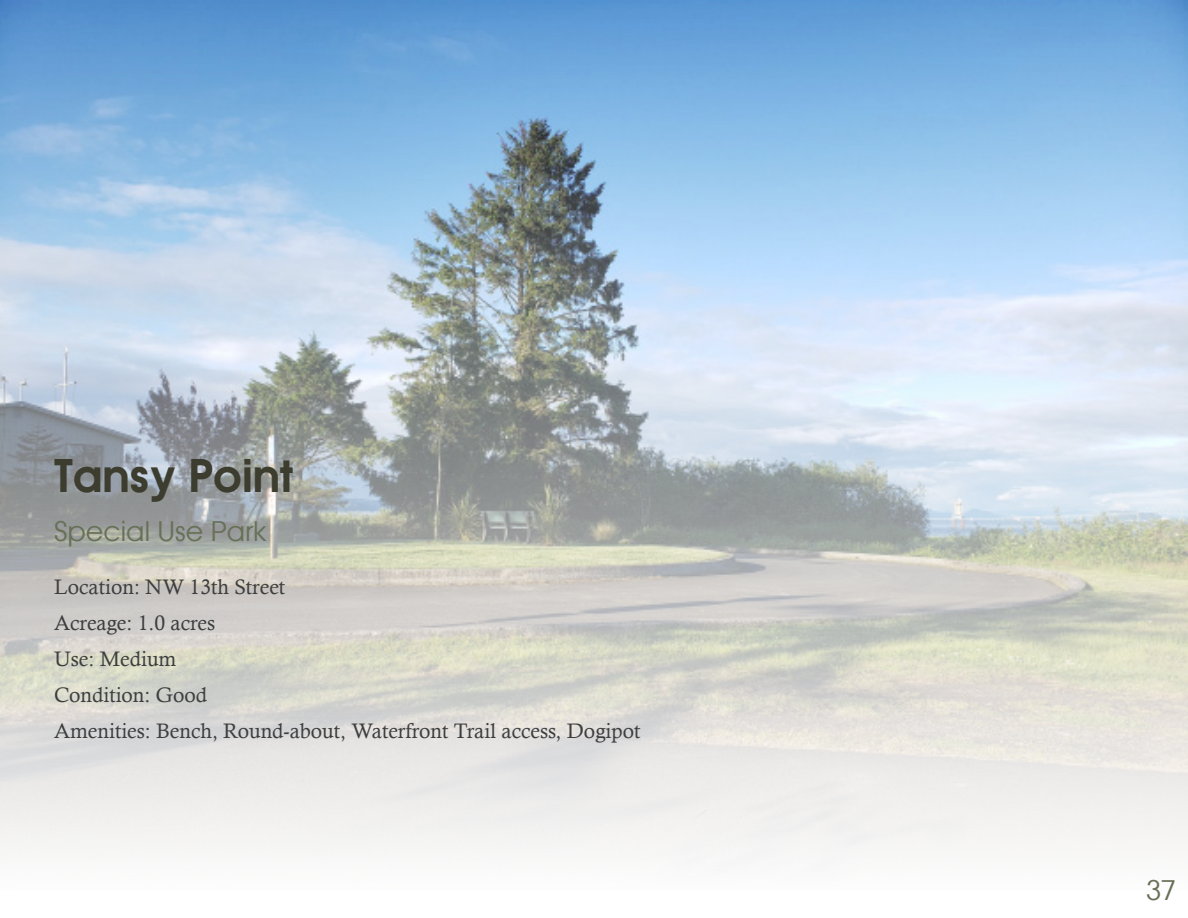
<style>
.page{position:relative;width:1188px;height:918px;background:#fff}
.page>*{position:absolute;margin:0;border:0;box-sizing:border-box;transform-origin:0 0}
.t1{font:600 45px "Atlanta";color:#3d3d2f}
.t2{font:27px "Atlanta";color:#677157}
.t3{font:21px "Calisto";color:#3e3e3f}
</style>
<div class="page">
<img style="left:0;top:0;width:1188px;height:857px">
<p class="t1" style="left:54px;top:444px;width:241px">Tansy Point</p>
<p class="t2" style="left:54px;top:512px;width:214px">Special Use Park</p>
<p class="t3" style="left:54px;top:575px;width:233px">Location: NW 13th Street</p>
<p class="t3" style="left:54px;top:611px;width:163px">Acreage: 1.0 acres</p>
<p class="t3" style="left:54px;top:647px;width:124px">Use: Medium</p>
<p class="t3" style="left:54px;top:683px;width:155px">Condition: Good</p>
<p class="t3" style="left:54px;top:719px;width:588px">Amenities: Bench, Round-about, Waterfront Trail access, Dogipot</p>
<p class="t2" style="left:1146px;top:871px;width:31px">37</p>
</div>
